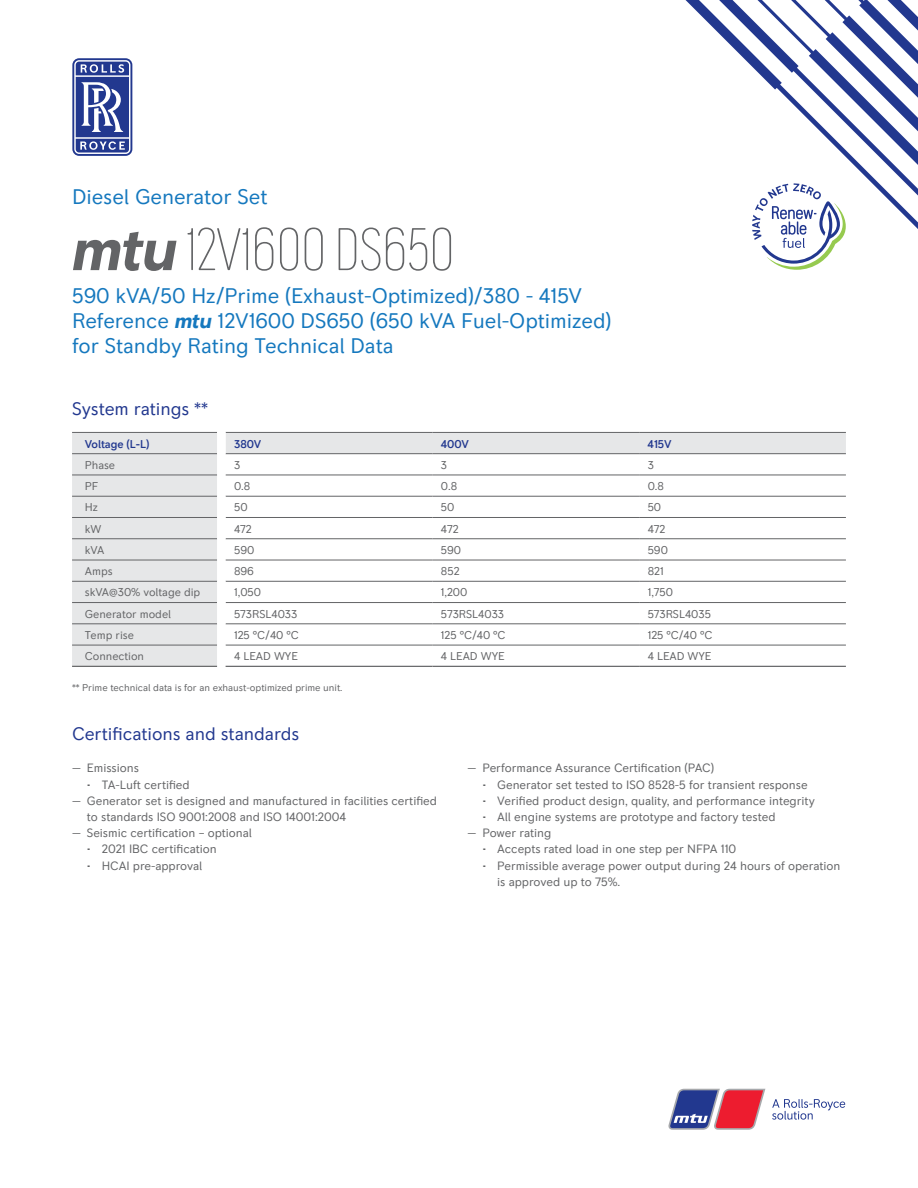
<style>
.page{position:relative;width:918px;height:1188px;background:#fff}
.page>*{position:absolute;margin:0;border:0;box-sizing:border-box;transform-origin:0 0}
.t1{font:200 condensed 60px "RR Pioneer";letter-spacing:-.015em;color:#636466}
.t2{font:21px/25.2px "RR Pioneer";letter-spacing:-.005em;color:#1578be}
.t3{font:18px "RR Pioneer";letter-spacing:-.005em;color:#22388f}
.t4{font:12px/16.2px "RR Pioneer";letter-spacing:-.005em;color:#636466}
.t5{font:11.25px "RR Pioneer";letter-spacing:-.005em;color:#636466}
.t6{font:500 11.25px "RR Pioneer";letter-spacing:-.005em;color:#22388f}
.t7{font:9.75px "RR Pioneer";letter-spacing:-.005em;color:#636466}
.s1{font-weight:700;font-style:italic;font-stretch:normal}
.s2{font-weight:700;font-style:italic}
</style>
<div class="page">
<svg style="left:685px;top:0;width:233px;height:229px"></svg>
<svg style="left:752px;top:183px;width:94px;height:87px"></svg>
<svg style="left:72px;top:433px;width:774px;height:233px"></svg>
<hr style="left:72px;top:432px;width:145px;height:1px;background:#636466">
<hr style="left:226px;top:432px;width:206px;height:1px;background:#636466">
<hr style="left:432px;top:432px;width:207px;height:1px;background:#636466">
<hr style="left:639px;top:432px;width:207px;height:1px;background:#636466">
<hr style="left:72px;top:453px;width:145px;height:1px;background:#636466">
<hr style="left:226px;top:453px;width:206px;height:1px;background:#636466">
<hr style="left:432px;top:453px;width:207px;height:1px;background:#636466">
<hr style="left:639px;top:453px;width:207px;height:1px;background:#636466">
<hr style="left:72px;top:475px;width:145px;height:1px;background:#636466">
<hr style="left:226px;top:475px;width:206px;height:1px;background:#636466">
<hr style="left:432px;top:475px;width:207px;height:1px;background:#636466">
<hr style="left:639px;top:475px;width:207px;height:1px;background:#636466">
<hr style="left:72px;top:496px;width:145px;height:1px;background:#636466">
<hr style="left:226px;top:496px;width:206px;height:1px;background:#636466">
<hr style="left:432px;top:496px;width:207px;height:1px;background:#636466">
<hr style="left:639px;top:496px;width:207px;height:1px;background:#636466">
<hr style="left:72px;top:517px;width:145px;height:1px;background:#636466">
<hr style="left:226px;top:517px;width:206px;height:1px;background:#636466">
<hr style="left:432px;top:517px;width:207px;height:1px;background:#636466">
<hr style="left:639px;top:517px;width:207px;height:1px;background:#636466">
<hr style="left:72px;top:538px;width:145px;height:1px;background:#636466">
<hr style="left:226px;top:538px;width:206px;height:1px;background:#636466">
<hr style="left:432px;top:538px;width:207px;height:1px;background:#636466">
<hr style="left:639px;top:538px;width:207px;height:1px;background:#636466">
<hr style="left:72px;top:560px;width:145px;height:1px;background:#636466">
<hr style="left:226px;top:560px;width:206px;height:1px;background:#636466">
<hr style="left:432px;top:560px;width:207px;height:1px;background:#636466">
<hr style="left:639px;top:560px;width:207px;height:1px;background:#636466">
<hr style="left:72px;top:581px;width:145px;height:1px;background:#636466">
<hr style="left:226px;top:581px;width:206px;height:1px;background:#636466">
<hr style="left:432px;top:581px;width:207px;height:1px;background:#636466">
<hr style="left:639px;top:581px;width:207px;height:1px;background:#636466">
<hr style="left:72px;top:602px;width:145px;height:1px;background:#636466">
<hr style="left:226px;top:602px;width:206px;height:1px;background:#636466">
<hr style="left:432px;top:602px;width:207px;height:1px;background:#636466">
<hr style="left:639px;top:602px;width:207px;height:1px;background:#636466">
<hr style="left:72px;top:624px;width:145px;height:1px;background:#636466">
<hr style="left:226px;top:624px;width:206px;height:1px;background:#636466">
<hr style="left:432px;top:624px;width:207px;height:1px;background:#636466">
<hr style="left:639px;top:624px;width:207px;height:1px;background:#636466">
<hr style="left:72px;top:645px;width:145px;height:1px;background:#636466">
<hr style="left:226px;top:645px;width:206px;height:1px;background:#636466">
<hr style="left:432px;top:645px;width:207px;height:1px;background:#636466">
<hr style="left:639px;top:645px;width:207px;height:1px;background:#636466">
<svg style="left:217px;top:432px;width:9px;height:235px"></svg>
<hr style="left:72px;top:666px;width:145px;height:1px;background:#636466">
<hr style="left:226px;top:666px;width:206px;height:1px;background:#636466">
<hr style="left:432px;top:666px;width:207px;height:1px;background:#636466">
<hr style="left:639px;top:666px;width:207px;height:1px;background:#636466">
<svg style="left:72px;top:58px;width:60px;height:98px"></svg>
<svg style="left:772px;top:1099px;width:73px;height:21px"></svg>
<svg style="left:669px;top:1089px;width:96px;height:41px"></svg>
<h2 class="t2" style="left:72px;top:184px;width:197px">Diesel Generator Set</h2>
<h1 class="t1" style="left:72px;top:216px;width:384px"><span class="s1">mtu</span> 12V1600 DS650</h1>
<h2 class="t2" style="left:72px;top:283px;width:541px">590 kVA/50 Hz/Prime (Exhaust-Optimized)/380 - 415V<br>Reference <span class="s2">mtu</span> 12V1600 DS650 (650 kVA Fuel-Optimized) for Standby Rating Technical Data</h2>
<h3 class="t3" style="left:72px;top:398px;width:138px">System ratings **</h3>
<p class="t6" style="left:85px;top:437px;width:66px">Voltage (L-L)</p>
<p class="t6" style="left:234px;top:437px;width:29px">380V</p>
<p class="t6" style="left:441px;top:437px;width:30px">400V</p>
<p class="t6" style="left:648px;top:437px;width:25px">415V</p>
<p class="t5" style="left:85px;top:458px;width:32px">Phase</p>
<p class="t5" style="left:234px;top:458px;width:8px">3</p>
<p class="t5" style="left:441px;top:458px;width:8px">3</p>
<p class="t5" style="left:648px;top:458px;width:8px">3</p>
<p class="t5" style="left:85px;top:480px;width:15px">PF</p>
<p class="t5" style="left:234px;top:480px;width:18px">0.8</p>
<p class="t5" style="left:441px;top:480px;width:18px">0.8</p>
<p class="t5" style="left:648px;top:480px;width:18px">0.8</p>
<p class="t5" style="left:85px;top:501px;width:15px">Hz</p>
<p class="t5" style="left:234px;top:501px;width:15px">50</p>
<p class="t5" style="left:441px;top:501px;width:15px">50</p>
<p class="t5" style="left:648px;top:501px;width:15px">50</p>
<p class="t5" style="left:85px;top:522px;width:18px">kW</p>
<p class="t5" style="left:234px;top:522px;width:19px">472</p>
<p class="t5" style="left:441px;top:522px;width:19px">472</p>
<p class="t5" style="left:648px;top:522px;width:19px">472</p>
<p class="t5" style="left:85px;top:543px;width:21px">kVA</p>
<p class="t5" style="left:234px;top:543px;width:22px">590</p>
<p class="t5" style="left:441px;top:543px;width:22px">590</p>
<p class="t5" style="left:648px;top:543px;width:22px">590</p>
<p class="t5" style="left:85px;top:565px;width:29px">Amps</p>
<p class="t5" style="left:234px;top:565px;width:21px">896</p>
<p class="t5" style="left:441px;top:565px;width:20px">852</p>
<p class="t5" style="left:648px;top:565px;width:17px">821</p>
<p class="t5" style="left:85px;top:586px;width:117px">skVA@30% voltage dip</p>
<p class="t5" style="left:234px;top:586px;width:28px">1,050</p>
<p class="t5" style="left:441px;top:586px;width:28px">1,200</p>
<p class="t5" style="left:648px;top:586px;width:27px">1,750</p>
<p class="t5" style="left:85px;top:607px;width:88px">Generator model</p>
<p class="t5" style="left:234px;top:607px;width:65px">573RSL4033</p>
<p class="t5" style="left:441px;top:607px;width:65px">573RSL4033</p>
<p class="t5" style="left:648px;top:607px;width:65px">573RSL4035</p>
<p class="t5" style="left:85px;top:628px;width:50px">Temp rise</p>
<p class="t5" style="left:234px;top:628px;width:66px">125 °C/40 °C</p>
<p class="t5" style="left:441px;top:628px;width:66px">125 °C/40 °C</p>
<p class="t5" style="left:648px;top:628px;width:66px">125 °C/40 °C</p>
<p class="t5" style="left:85px;top:650px;width:61px">Connection</p>
<p class="t5" style="left:234px;top:650px;width:65px">4 LEAD WYE</p>
<p class="t5" style="left:441px;top:650px;width:65px">4 LEAD WYE</p>
<p class="t5" style="left:648px;top:650px;width:65px">4 LEAD WYE</p>
<p class="t7" style="left:72px;top:682px;width:272px">** Prime technical data is for an exhaust-optimized prime unit.</p>
<h3 class="t3" style="left:72px;top:723px;width:229px">Certifications and standards</h3>
<p class="t4" style="left:72px;top:760px;width:68px">— Emissions</p>
<p class="t4" style="left:87px;top:776px;width:104px">• TA-Luft certified</p>
<p class="t4" style="left:87px;top:793px;width:352px;text-indent:-15px">— Generator set is designed and manufactured in facilities certified to standards ISO 9001:2008 and ISO 14001:2004</p>
<p class="t4" style="left:72px;top:825px;width:181px">— Seismic certification – optional</p>
<p class="t4" style="left:87px;top:841px;width:131px">• 2021 IBC certification</p>
<p class="t4" style="left:87px;top:857px;width:117px">• HCAI pre-approval</p>
<p class="t4" style="left:467px;top:760px;width:248px">— Performance Assurance Certification (PAC)</p>
<p class="t4" style="left:482px;top:776px;width:327px">• Generator set tested to ISO 8528-5 for transient response</p>
<p class="t4" style="left:482px;top:793px;width:334px">• Verified product design, quality, and performance integrity</p>
<p class="t4" style="left:482px;top:809px;width:295px">• All engine systems are prototype and factory tested</p>
<p class="t4" style="left:467px;top:825px;width:85px">— Power rating</p>
<p class="t4" style="left:482px;top:841px;width:255px">• Accepts rated load in one step per NFPA 110</p>
<p class="t4" style="left:497px;top:857px;width:345px;text-indent:-15px">• Permissible average power output during 24 hours of operation is approved up to 75%.</p>
</div>
